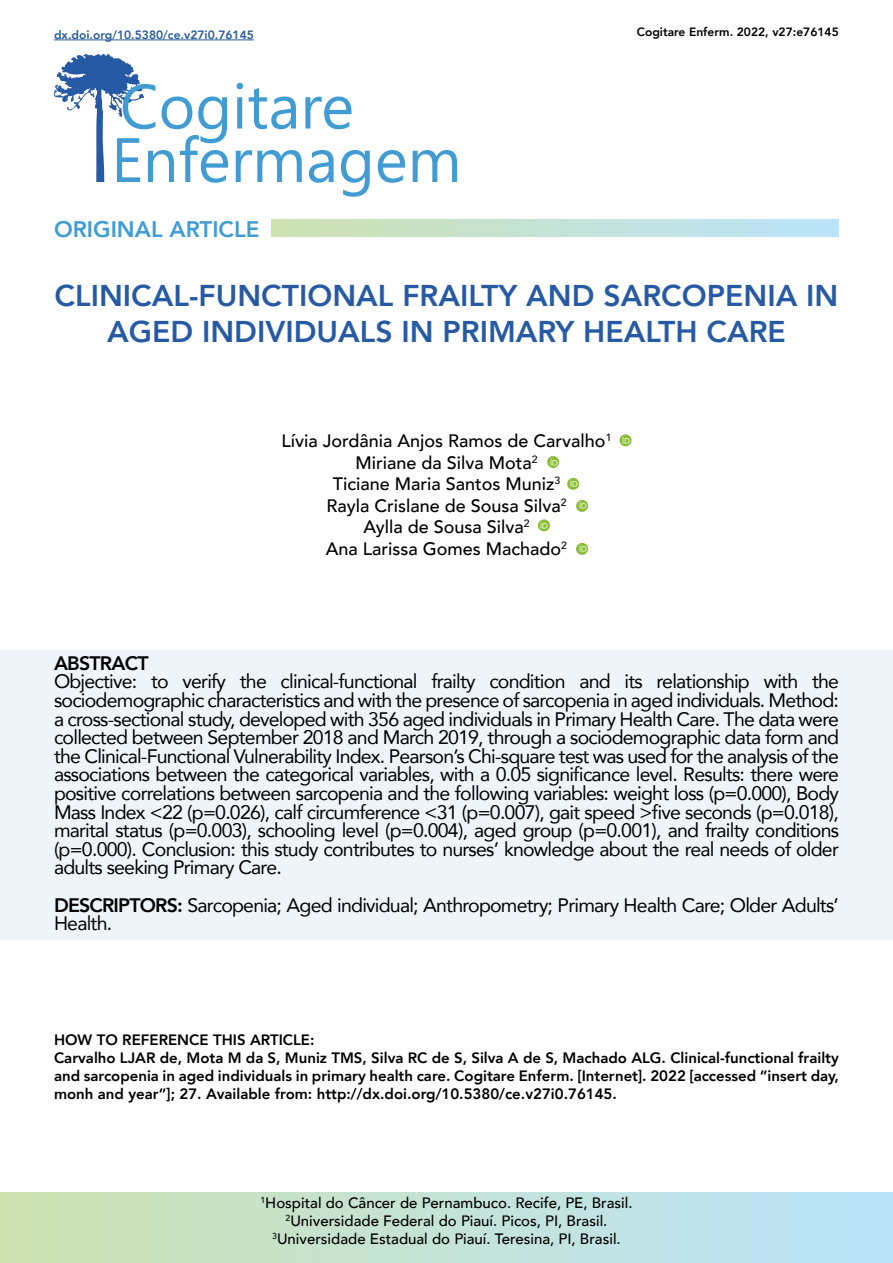
<style>
.page{position:relative;width:893px;height:1263px;background:#fff}
.page>*{position:absolute;margin:0;border:0;box-sizing:border-box;transform-origin:0 0}
.t1{font:800 30px/36px "Avenir";color:#275aa4;text-align:center}
.t2{font:800 22.5px "Avenir";color:#409cd4}
.t3{font:19.5px/18.6px "Avenir";letter-spacing:-.04em;color:#000;text-align:justify}
.t4{font:800 19.5px "Avenir";letter-spacing:-.04em;color:#000}
.t5{font:500 18px/21.6px "Avenir";color:#000;text-align:center}
.t6{font:800 15px/18px "Avenir";color:#000}
.t7{font:500 15px/18px "Avenir";color:#000;text-align:center}
.t8{font:800 12px "Avenir";color:#275b9b}
.t9{font:800 12px "Avenir";color:#000}
.s1{font-weight:800}
</style>
<div class="page">
<svg style="left:236px;top:150px;width:66px;height:32px"></svg>
<svg style="left:309px;top:150px;width:25px;height:33px"></svg>
<svg style="left:341px;top:150px;width:29px;height:47px"></svg>
<svg style="left:378px;top:150px;width:27px;height:33px"></svg>
<svg style="left:413px;top:150px;width:44px;height:32px"></svg>
<svg style="left:54px;top:54px;width:174px;height:129px"></svg>
<svg style="left:237px;top:83px;width:6px;height:46px"></svg>
<svg style="left:249px;top:88px;width:47px;height:41px"></svg>
<svg style="left:305px;top:97px;width:46px;height:32px"></svg>
<div style="left:271px;top:220px;width:568px;height:16px;background:linear-gradient(to right,#cee2b2,#bae3fb)"></div>
<div style="left:0;top:650px;width:893px;height:289px;background:#eff4f9"></div>
<hr style="left:54px;top:40px;width:200px;height:1px;background:#275b9b">
<div style="left:0;top:1193px;width:893px;height:70px;background:linear-gradient(to right,#cee2b1,#bae3fb)"></div>
<svg style="left:567px;top:478px;width:12px;height:12px"></svg>
<svg style="left:547px;top:456px;width:12px;height:12px"></svg>
<svg style="left:620px;top:434px;width:11px;height:12px"></svg>
<svg style="left:576px;top:543px;width:12px;height:12px"></svg>
<svg style="left:538px;top:519px;width:12px;height:12px"></svg>
<svg style="left:576px;top:500px;width:12px;height:12px"></svg>
<p class="t8" style="left:54px;top:25px;width:201px">dx.doi.org/10.5380/ce.v27i0.76145</p>
<p class="t9" style="left:637px;top:23px;width:203px">Cogitare Enferm. 2022, v27:e76145</p>
<p class="t2" style="left:54px;top:212px;width:207px">ORIGINAL ARTICLE</p>
<h1 class="t1" style="left:55px;top:278px;width:785px">CLINICAL-FUNCTIONAL FRAILTY AND SARCOPENIA IN<br>AGED INDIVIDUALS IN PRIMARY HEALTH CARE</h1>
<p class="t5" style="left:281px;top:429px;width:331px">Lívia Jordânia Anjos Ramos de Carvalho<sup>1<br></sup>Miriane da Silva Mota<sup>2<br></sup>Ticiane Maria Santos Muniz<sup>3<br></sup>Rayla Crislane de Sousa Silva<sup>2<br></sup>Aylla de Sousa Silva<sup>2<br></sup>Ana Larissa Gomes Machado<sup>2</sup></p>
<p class="t4" style="left:54px;top:648px;width:96px">ABSTRACT</p>
<p class="t3" style="left:54px;top:672px;width:787px">Objective: to verify the clinical-functional frailty condition and its relationship with the sociodemographic characteristics and with the presence of sarcopenia in aged individuals. Method: a cross-sectional study, developed with 356 aged individuals in Primary Health Care. The data were collected between September 2018 and March 2019, through a sociodemographic data form and the Clinical-Functional Vulnerability Index. Pearson’s Chi-square test was used for the analysis of the associations between the categorical variables, with a 0.05 significance level. Results: there were positive correlations between sarcopenia and the following variables: weight loss (p=0.000), Body Mass Index &lt;22 (p=0.026), calf circumference &lt;31 (p=0.007), gait speed &gt;five seconds (p=0.018), marital status (p=0.003), schooling level (p=0.004), aged group (p=0.001), and frailty conditions (p=0.000). Conclusion: this study contributes to nurses’ knowledge about the real needs of older adults seeking Primary Care.</p>
<p class="t3" style="left:54px;top:895px;width:786px"><span class="s1">DESCRIPTORS:</span> Sarcopenia; Aged individual; Anthropometry; Primary Health Care; Older Adults’<br>Health.</p>
<p class="t6" style="left:54px;top:1031px;width:786px">HOW TO REFERENCE THIS ARTICLE:<br>Carvalho LJAR de, Mota M da S, Muniz TMS, Silva RC de S, Silva A de S, Machado ALG. Clinical-functional frailty and sarcopenia in aged individuals in primary health care. Cogitare Enferm. [Internet]. 2022 [accessed “insert day, monh and year”]; 27. Available from: http://dx.doi.org/10.5380/ce.v27i0.76145.</p>
<p class="t7" style="left:260px;top:1193px;width:374px"><sup>1</sup>Hospital do Câncer de Pernambuco. Recife, PE, Brasil.<br><sup>2</sup>Universidade Federal do Piauí. Picos, PI, Brasil.<br><sup>3</sup>Universidade Estadual do Piauí. Teresina, PI, Brasil.</p>
</div>
